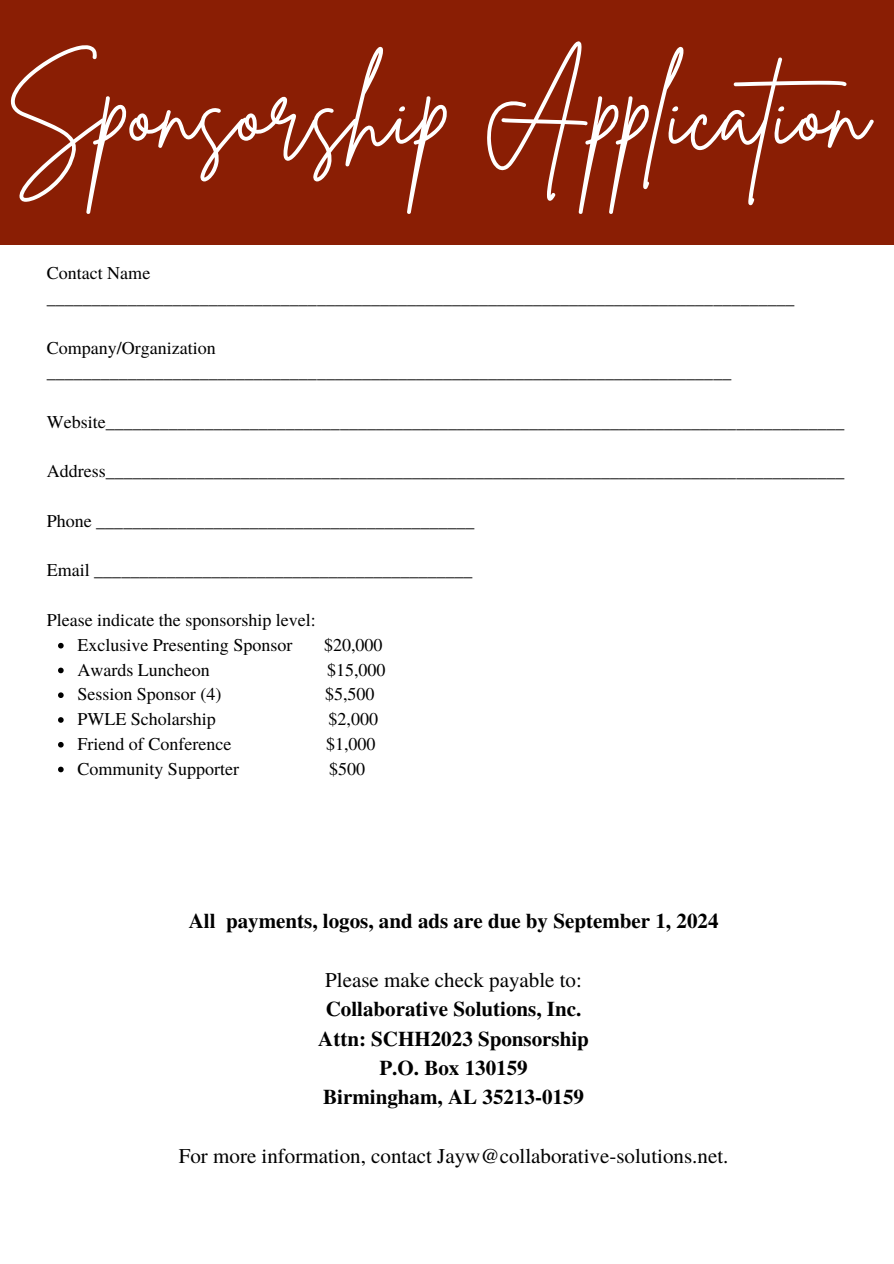
<style>
.page{position:relative;width:894px;height:1264px;background:#fff}
.page>*{position:absolute;margin:0;border:0;box-sizing:border-box;transform-origin:0 0}
.t1{font:100.5px "Brittany Signature";color:#fff}
.t2{font:700 21px/29.2px "Te X Gyre Termes";color:#000;text-align:center}
.t3{font:21px "Te X Gyre Termes";color:#000}
.t4{font:18px/24.8px "Te X Gyre Termes";color:#000}
.s1{font-weight:400}
</style>
<div class="page">
<div style="left:0;top:0;width:893px;height:245px;background:#8a1e04"></div>
<svg style="left:58px;top:643px;width:6px;height:5px"></svg>
<svg style="left:58px;top:667px;width:6px;height:6px"></svg>
<svg style="left:58px;top:692px;width:6px;height:6px"></svg>
<svg style="left:58px;top:717px;width:6px;height:5px"></svg>
<svg style="left:58px;top:742px;width:6px;height:5px"></svg>
<svg style="left:58px;top:766px;width:6px;height:6px"></svg>
<h1 class="t1" style="left:6px;top:47px;width:869px">Sponsorship Application</h1>
<p class="t4" style="left:47px;top:260px;width:749px">Contact Name ___________________________________________________________________________________</p>
<p class="t4" style="left:47px;top:334px;width:686px">Company/Organization ____________________________________________________________________________</p>
<p class="t4" style="left:47px;top:408px;width:798px">Website__________________________________________________________________________________</p>
<p class="t4" style="left:47px;top:458px;width:798px">Address__________________________________________________________________________________</p>
<p class="t4" style="left:47px;top:507px;width:429px">Phone __________________________________________</p>
<p class="t4" style="left:47px;top:557px;width:427px">Email __________________________________________</p>
<p class="t4" style="left:47px;top:606px;width:270px">Please indicate the sponsorship level:</p>
<p class="t4" style="left:77px;top:631px;width:216px">Exclusive Presenting Sponsor</p>
<p class="t4" style="left:324px;top:631px;width:60px">$20,000</p>
<p class="t4" style="left:77px;top:656px;width:134px">Awards Luncheon</p>
<p class="t4" style="left:327px;top:656px;width:60px">$15,000</p>
<p class="t4" style="left:77px;top:681px;width:146px">Session Sponsor (4)</p>
<p class="t4" style="left:325px;top:681px;width:51px">$5,500</p>
<p class="t4" style="left:77px;top:705px;width:140px">PWLE Scholarship</p>
<p class="t4" style="left:328px;top:705px;width:51px">$2,000</p>
<p class="t4" style="left:77px;top:730px;width:155px">Friend of Conference</p>
<p class="t4" style="left:326px;top:730px;width:51px">$1,000</p>
<p class="t4" style="left:77px;top:755px;width:163px">Community Supporter</p>
<p class="t4" style="left:329px;top:755px;width:38px">$500</p>
<h2 class="t2" style="left:189px;top:905px;width:531px">All payments, logos, and ads are due by September 1, 2024</h2>
<h3 class="t2" style="left:318px;top:964px;width:272px"><span class="s1">Please make check payable to:<br></span>Collaborative Solutions, Inc.<br>Attn: SCHH2023 Sponsorship<br>P.O. Box 130159<br>Birmingham, AL 35213-0159</h3>
<h3 class="t3" style="left:179px;top:1140px;width:551px">For more information, contact Jayw@collaborative-solutions.net.</h3>
</div>
